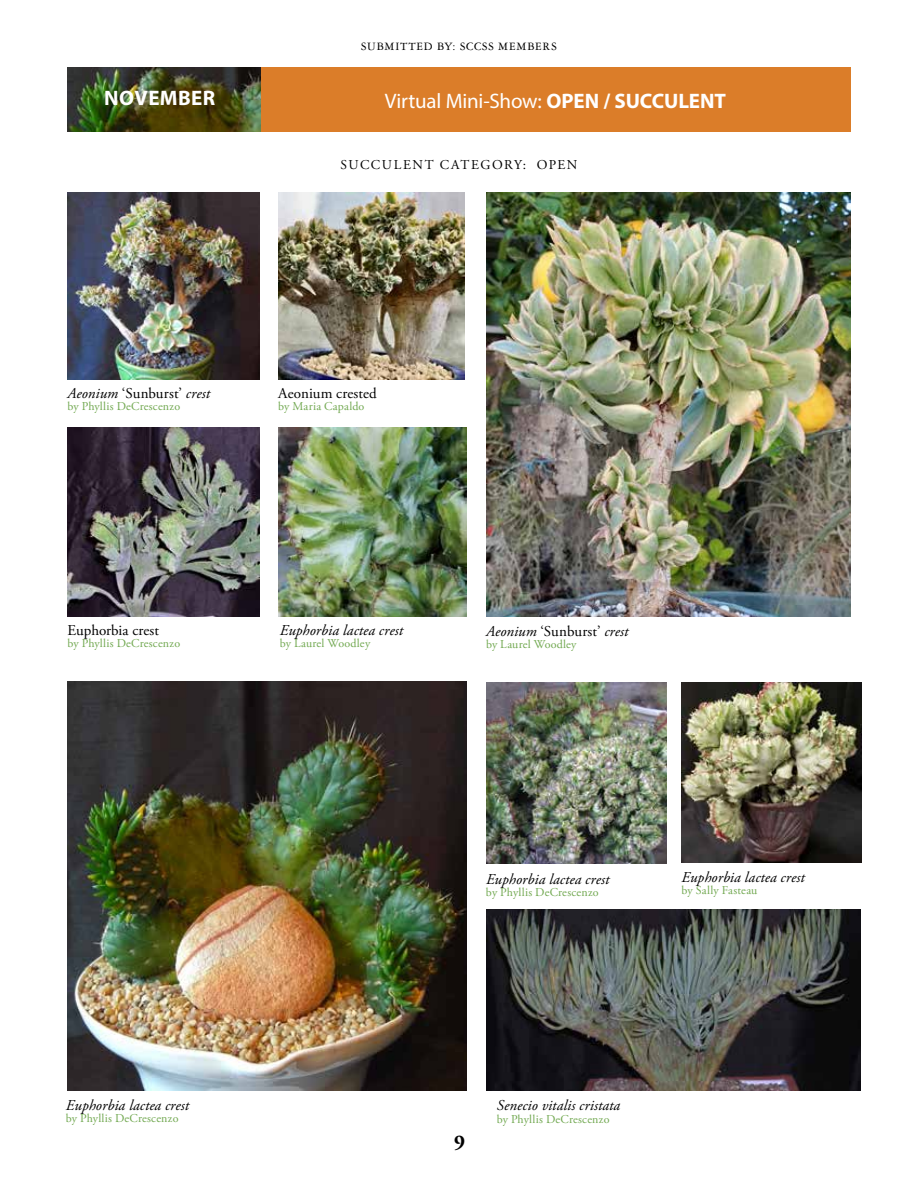
<style>
.page{position:relative;width:918px;height:1188px;background:#fff}
.page>*{position:absolute;margin:0;border:0;box-sizing:border-box;transform-origin:0 0}
.t1{font:21px "Myriad Pro";letter-spacing:-.01em;color:#fff}
.t2{font:700 21px "Myriad Pro";letter-spacing:.02em;color:#fff}
.t3{font:700 21px "Adobe Garamond Pro";color:#000}
.t4{font:italic 15px "Adobe Garamond Pro";letter-spacing:.01em;color:#000}
.t5{font:15px "Adobe Garamond Pro";letter-spacing:.005em;color:#000}
.t6{font:13.5px "Adobe Garamond Pro";letter-spacing:.115em;color:#000}
.t7{font:12px "Adobe Garamond Pro";letter-spacing:.015em;color:#71a850}
.t8{font:12px "Garamond Three";letter-spacing:.065em;color:#000}
.s1{font-weight:700}
.s2{font-style:normal}
</style>
<div class="page">
<div style="left:260px;top:68px;width:590px;height:64px;background:#db7d29"></div>
<img style="left:68px;top:68px;width:192px;height:64px">
<img style="left:278px;top:192px;width:187px;height:187px">
<img style="left:279px;top:428px;width:188px;height:189px">
<img style="left:486px;top:682px;width:180px;height:182px">
<img style="left:68px;top:681px;width:399px;height:410px">
<img style="left:486px;top:192px;width:364px;height:425px">
<img style="left:486px;top:909px;width:375px;height:182px">
<img style="left:68px;top:192px;width:191px;height:187px">
<img style="left:681px;top:683px;width:181px;height:180px">
<img style="left:68px;top:428px;width:191px;height:189px">
<p class="t8" style="left:361px;top:40px;width:197px">SUBMITTED BY: SCCSS MEMBERS</p>
<h1 class="t2" style="left:104px;top:84px;width:113px">NOVEMBER</h1>
<h1 class="t1" style="left:385px;top:88px;width:343px">Virtual Mini-Show: <span class="s1">OPEN / SUCCULENT</span></h1>
<p class="t6" style="left:341px;top:156px;width:238px">SUCCULENT CATEGORY: OPEN</p>
<p class="t4" style="left:68px;top:384px;width:144px">Aeonium <span class="s2">‘Sunburst’</span> crest</p>
<p class="t7" style="left:68px;top:399px;width:114px">by Phyllis DeCrescenzo</p>
<p class="t5" style="left:278px;top:384px;width:100px">Aeonium crested</p>
<p class="t7" style="left:278px;top:399px;width:88px">by Maria Capaldo</p>
<p class="t5" style="left:68px;top:621px;width:93px">Euphorbia crest</p>
<p class="t7" style="left:67px;top:636px;width:114px">by Phyllis DeCrescenzo</p>
<p class="t4" style="left:280px;top:621px;width:125px">Euphorbia lactea crest</p>
<p class="t7" style="left:280px;top:636px;width:92px">by Laurel Woodley</p>
<p class="t4" style="left:486px;top:622px;width:144px">Aeonium <span class="s2">‘Sunburst’</span> crest</p>
<p class="t7" style="left:486px;top:637px;width:92px">by Laurel Woodley</p>
<p class="t4" style="left:66px;top:1096px;width:125px">Euphorbia lactea crest</p>
<p class="t7" style="left:66px;top:1111px;width:114px">by Phyllis DeCrescenzo</p>
<p class="t4" style="left:486px;top:870px;width:125px">Euphorbia lactea crest</p>
<p class="t7" style="left:486px;top:885px;width:114px">by Phyllis DeCrescenzo</p>
<p class="t4" style="left:681px;top:868px;width:125px">Euphorbia lactea crest</p>
<p class="t7" style="left:681px;top:883px;width:77px">by Sally Fasteau</p>
<h1 class="t3" style="left:454px;top:1130px;width:12px">9</h1>
<p class="t4" style="left:497px;top:1096px;width:125px">Senecio vitalis cristata</p>
<p class="t7" style="left:497px;top:1112px;width:114px">by Phyllis DeCrescenzo</p>
</div>
